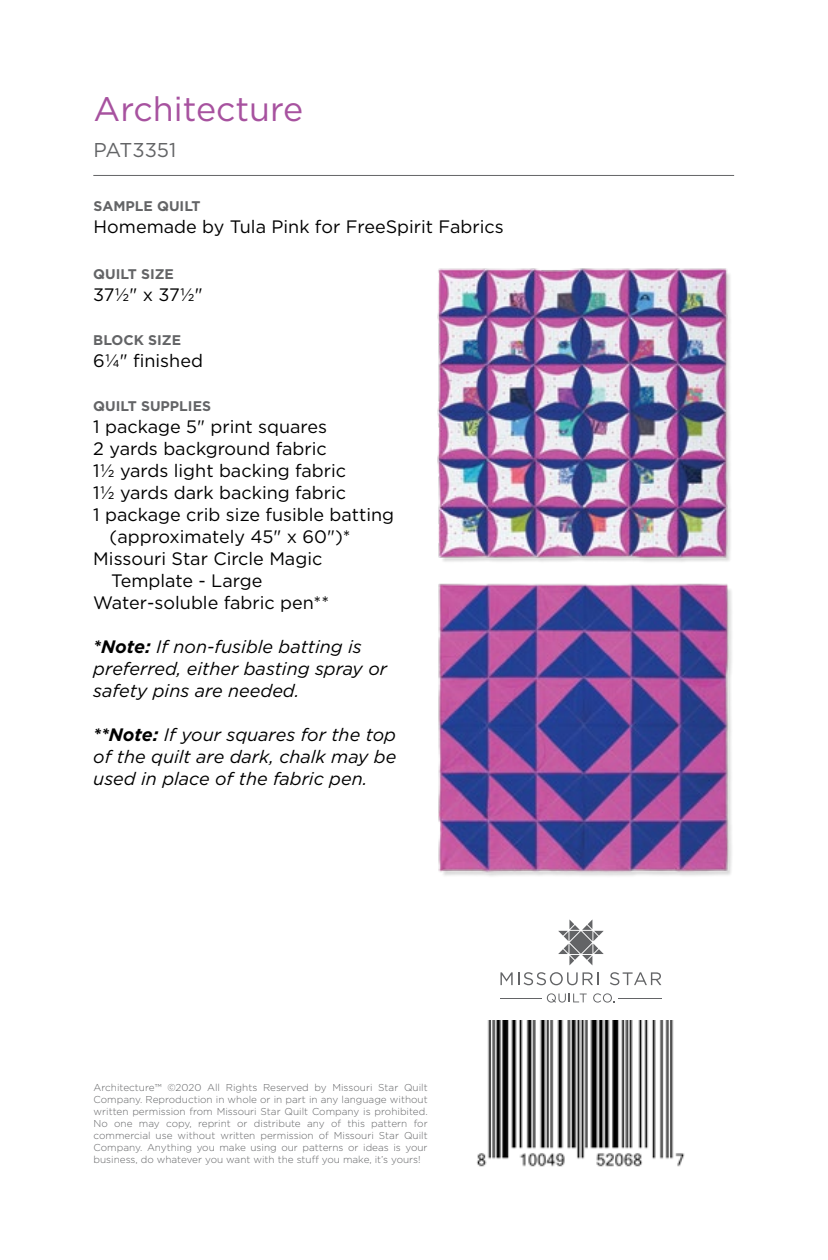
<style>
.page{position:relative;width:828px;height:1260px;background:#fff}
.page>*{position:absolute;margin:0;border:0;box-sizing:border-box;transform-origin:0 0}
.t1{font:34px "Gotham";color:#a7529f}
.t2{font:20px "Gotham";color:#636466}
.t3{font:18px "Gotham";color:#000}
.t4{font:italic 18px/22px "Gotham";color:#000}
.t5{font:700 14px "Gotham";color:#636466}
.t6{font:300 10px/12px "Gotham";color:#636466;text-align:justify}
.s1{font-weight:700}
</style>
<div class="page">
<img style="left:476px;top:1021px;width:209px;height:145px">
<hr style="left:93px;top:175px;width:641px;height:1px;background:#636466">
<svg style="left:500px;top:972px;width:99px;height:13px"></svg>
<svg style="left:610px;top:972px;width:51px;height:13px"></svg>
<hr style="left:500px;top:998px;width:42px;height:1px;background:#636466">
<hr style="left:618px;top:998px;width:43px;height:1px;background:#636466">
<svg style="left:547px;top:993px;width:40px;height:10px"></svg>
<svg style="left:593px;top:993px;width:22px;height:10px"></svg>
<svg style="left:558px;top:919px;width:46px;height:46px"></svg>
<img style="left:437px;top:268px;width:294px;height:294px">
<img style="left:438px;top:583px;width:294px;height:293px">
<h1 class="t1" style="left:94px;top:87px;width:211px">Architecture</h1>
<h2 class="t2" style="left:94px;top:137px;width:84px">PAT3351</h2>
<h3 class="t5" style="left:94px;top:197px;width:109px">SAMPLE QUILT</h3>
<h3 class="t3" style="left:94px;top:215px;width:412px">Homemade by Tula Pink for FreeSpirit Fabrics</h3>
<h3 class="t5" style="left:93px;top:265px;width:82px">QUILT SIZE</h3>
<h3 class="t3" style="left:93px;top:283px;width:111px">371/2" x 371/2"</h3>
<h3 class="t5" style="left:93px;top:331px;width:89px">BLOCK SIZE</h3>
<h3 class="t3" style="left:93px;top:349px;width:111px">61/4" finished</h3>
<h3 class="t5" style="left:93px;top:397px;width:119px">QUILT SUPPLIES</h3>
<h3 class="t3" style="left:93px;top:415px;width:235px">1 package 5" print squares</h3>
<h3 class="t3" style="left:93px;top:437px;width:235px">2 yards background fabric</h3>
<h3 class="t3" style="left:93px;top:459px;width:254px">1½ yards light backing fabric</h3>
<h3 class="t3" style="left:93px;top:481px;width:254px">1½ yards dark backing fabric</h3>
<h3 class="t3" style="left:93px;top:503px;width:302px">1 package crib size fusible batting</h3>
<h3 class="t3" style="left:110px;top:525px;width:243px">(approximately 45" x 60")*</h3>
<h3 class="t3" style="left:93px;top:547px;width:231px">Missouri Star Circle Magic</h3>
<h3 class="t3" style="left:111px;top:569px;width:153px">Template - Large</h3>
<h3 class="t3" style="left:93px;top:591px;width:237px">Water-soluble fabric pen**</h3>
<h3 class="t4" style="left:93px;top:635px;width:295px"><span class="s1">*Note:</span> If non-fusible batting is preferred, either basting spray or safety pins are needed.</h3>
<h3 class="t4" style="left:93px;top:723px;width:305px;text-align:justify"><span class="s1">**Note:</span> If your squares for the top of the quilt are dark, chalk may be used in place of the fabric pen.</h3>
<p class="t6" style="left:94px;top:1081px;width:336px">Architecture™ ©2020 All Rights Reserved by Missouri Star Quilt Company. Reproduction in whole or in part in any language without written permission from Missouri Star Quilt Company is prohibited.<br>No one may copy, reprint or distribute any of this pattern for commercial use without written permission of Missouri Star Quilt Company. Anything you make using our patterns or ideas is your business, do whatever you want with the stuff you make, it’s yours!</p>
</div>
